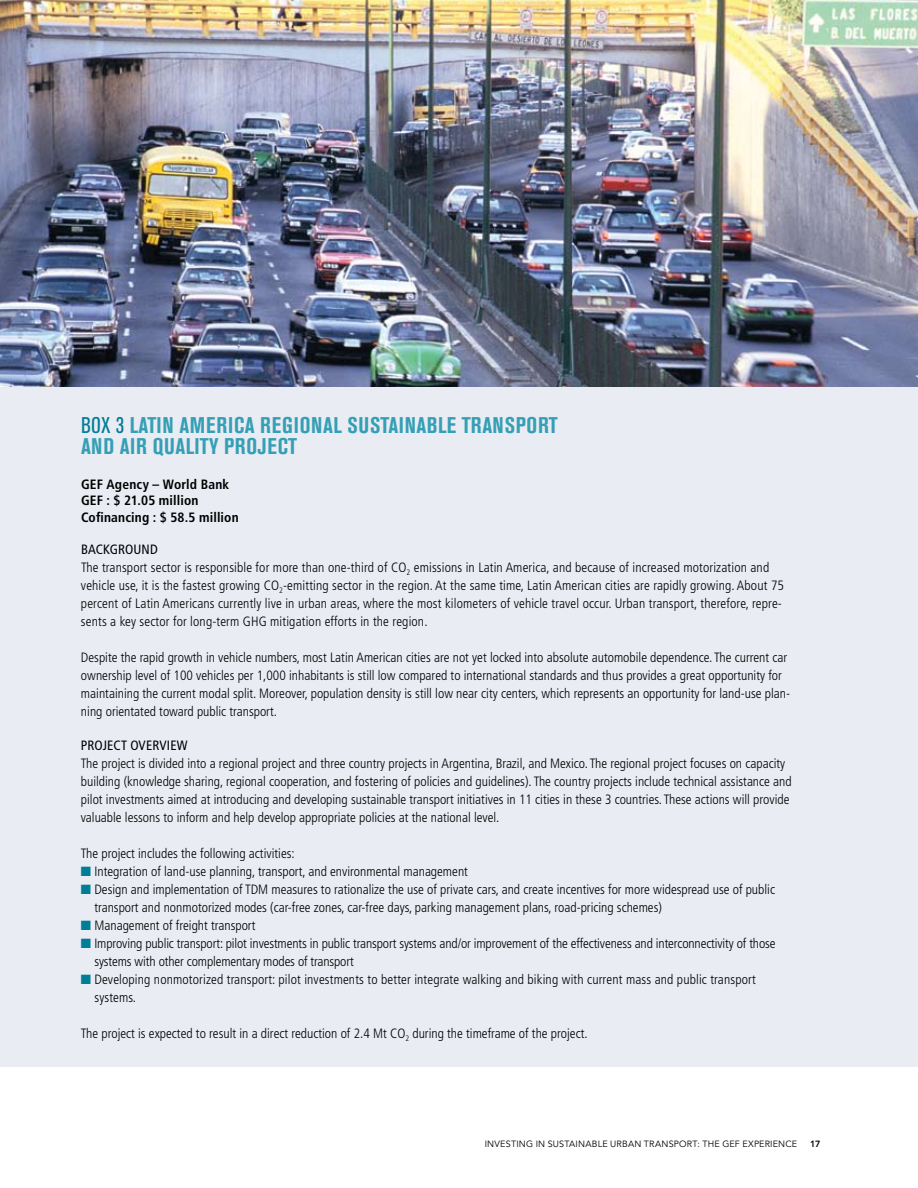
<style>
.page{position:relative;width:918px;height:1188px;background:#fff}
.page>*{position:absolute;margin:0;border:0;box-sizing:border-box;transform-origin:0 0}
.t1{font:700 condensed 22.5px/21px "Akzidenz Grotesk BE";letter-spacing:.02em;color:#359fb5}
.t2{font:300 condensed 13.5px/18px "Frutiger";color:#000}
.t3{font:700 condensed 13.5px/16.2px "Frutiger";letter-spacing:.015em;color:#000}
.t4{font:condensed 13.5px "Frutiger";letter-spacing:.01em;color:#000}
.t5{font:9px "Avenir";letter-spacing:.025em;color:#000}
.t6{font:800 9px "Avenir";color:#000}
.s1{font-weight:400;color:#007d97}
.s2{font-weight:400}
.s3{color:#007d97}
</style>
<div class="page">
<div style="left:0;top:61px;width:918px;height:1005px;background:#e9ecf3"></div>
<img style="left:0;top:0;width:918px;height:387px">
<h1 class="t1" style="left:81px;top:415px;width:478px"><span class="s1">Box 3</span> LATIN AMERI CA REGIONAL SUSTAINABLE TRANSPORT<br>AND AIR QUALITY PROJECT</h1>
<p class="t3" style="left:81px;top:476px;width:159px">GEF Agency – World Bank<br>GEF : $ 21.05 million<br>Cofinancing : $ 58.5 million</p>
<p class="t2" style="left:81px;top:541px;width:705px"><span class="s2">BACKGROUND<br></span>The transport sector is responsible for more than one-third of CO<sub>2</sub> emissions in Latin America, and because of increased motorization and vehicle use, it is the fastest growing CO<sub>2</sub>-emitting sector in the region. At the same time, Latin American cities are rapidly growing. About 75 percent of Latin Americans currently live in urban areas, where the most kilometers of vehicle travel occur. Urban transport, therefore, repre&shy;sents a key sector for long-term GHG mitigation efforts in the region.</p>
<p class="t2" style="left:81px;top:649px;width:711px">Despite the rapid growth in vehicle numbers, most Latin American cities are not yet locked into absolute automobile dependence. The current car ownership level of 100 vehicles per 1,000 inhabitants is still low compared to international standards and thus provides a great opportunity for maintaining the current modal split. Moreover, population density is still low near city centers, which represents an opportunity for land-use plan&shy;ning orientated toward public transport.</p>
<p class="t4" style="left:81px;top:738px;width:108px">PROJECT OVERVIEW</p>
<p class="t2" style="left:81px;top:755px;width:712px">The project is divided into a regional project and three country projects in Argentina, Brazil, and Mexico. The regional project focuses on capacity building (knowledge sharing, regional cooperation, and fostering of policies and guidelines). The country projects include technical assistance and pilot investments aimed at introducing and developing sustainable transport initiatives in 11 cities in these 3 countries. These actions will provide valuable lessons to inform and help develop appropriate policies at the national level.</p>
<p class="t2" style="left:81px;top:845px;width:215px">The project includes the following activities:</p>
<p class="t2" style="left:81px;top:863px;width:389px"><span class="s3">■</span> Integration of land-use planning, transport, and environmental management</p>
<p class="t2" style="left:94px;top:881px;width:682px;text-indent:-14px"><span class="s3">■</span> Design and implementation of TDM measures to rationalize the use of private cars, and create incentives for more widespread use of public transport and nonmotorized modes (car-free zones, car-free days, parking management plans, road-pricing schemes)</p>
<p class="t2" style="left:81px;top:917px;width:176px"><span class="s3">■</span> Management of freight transport</p>
<p class="t2" style="left:94px;top:935px;width:683px;text-indent:-14px"><span class="s3">■</span> Improving public transport: pilot investments in public transport systems and/or improvement of the effectiveness and interconnectivity of those systems with other complementary modes of transport</p>
<p class="t2" style="left:94px;top:971px;width:663px;text-indent:-14px"><span class="s3">■</span> Developing nonmotorized transport: pilot investments to better integrate walking and biking with current mass and public transport systems.</p>
<p class="t2" style="left:81px;top:1025px;width:508px">The project is expected to result in a direct reduction of 2.4 Mt CO<sub>2</sub> during the timeframe of the project.</p>
<p class="t5" style="left:485px;top:1139px;width:314px">INVESTI NG I N SUSTAI NABLE U RBAN TRANSPORT: THE GEF EXPERI ENCE</p>
<p class="t6" style="left:810px;top:1139px;width:12px">17</p>
</div>
